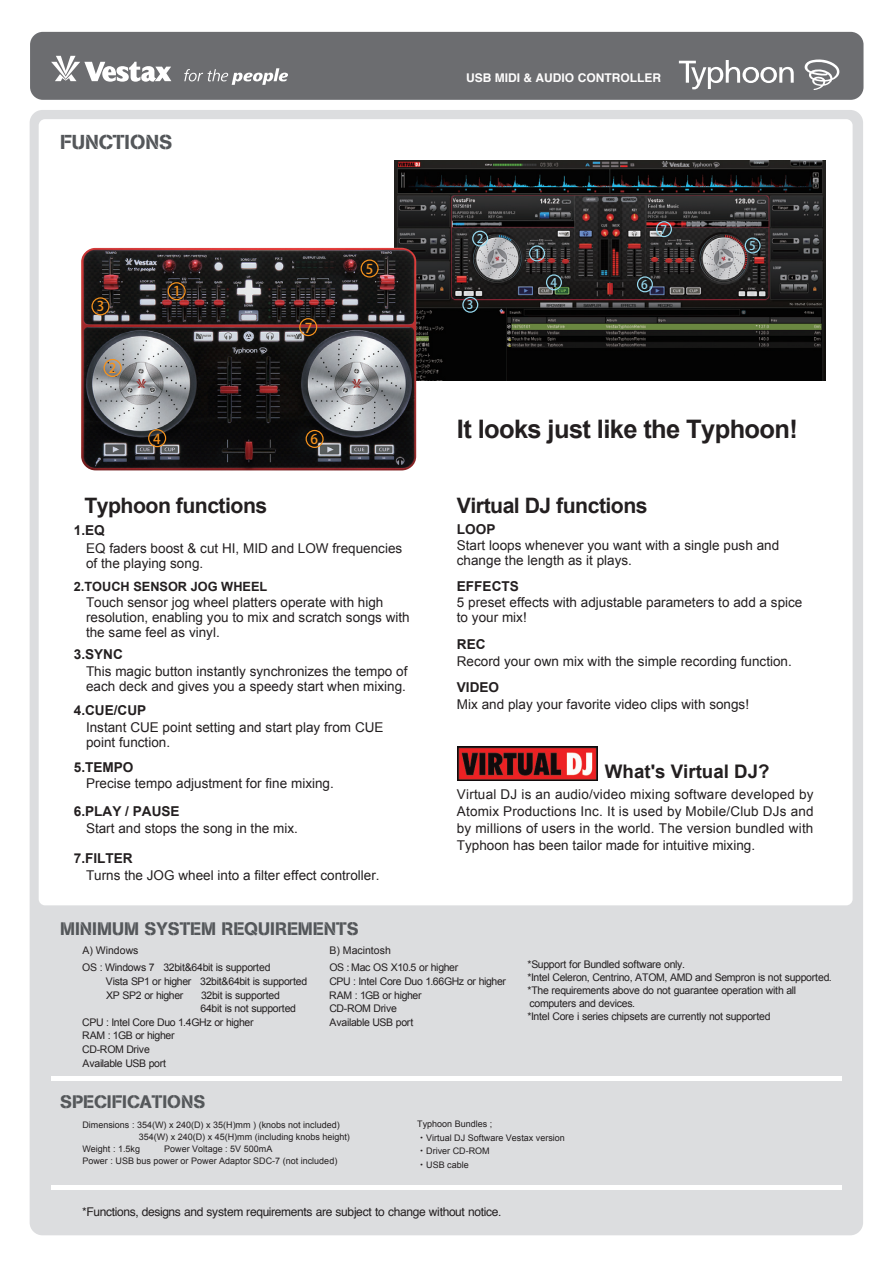
<style>
.page{position:relative;width:893px;height:1263px;background:#fff}
.page>*{position:absolute;margin:0;border:0;box-sizing:border-box;transform-origin:0 0}
.t1{font:700 25.5px "Arial";letter-spacing:-.025em;color:#231f20}
.t2{font:700 21.3px "Arial";letter-spacing:-.025em;color:#231f20}
.t3{font:19.95px "AG Book Stencil";color:#54575a}
.t4{font:700 18.75px "Arial";color:#231f20}
.t5{font:18px "AG Book Stencil";color:#54575a}
.t6{font:700 13.65px "Arial";color:#231f20}
.t7{font:13.5px/14.9px "Arial";color:#231f20}
.t8{font:500 13.5px "Koz Go Pro";color:#f7931d}
.t9{font:700 12.75px "Arial";color:#231f20}
.t10{font:12px "Helvetica";letter-spacing:-.025em;color:#231f20}
.t11{font:700 12px "Helvetica";color:#fefdfd}
.t12{font:500 11.85px "Koz Go Pro";color:#96d9ef}
.t13{font:10.5px/13.6px "Arial";letter-spacing:-.03em;color:#231f20}
.t14{font:9px/13.5px "Arial";color:#231f20}
.s1{font-family:"Koz Go Pro"}
</style>
<div class="page">
<div style="left:30px;top:110px;width:833px;height:1125px;background:#dcdddf;border-radius:13px"></div>
<div style="left:39px;top:119px;width:814px;height:786px;background:#fff;border-radius:6px"></div>
<div style="left:30px;top:32px;width:833px;height:68px;background:#6c6d70;border-radius:13px"></div>
<hr style="left:51px;top:1077px;width:791px;height:4px;background:#fff">
<hr style="left:51px;top:1186px;width:791px;height:4px;background:#fff">
<svg style="left:51px;top:56px;width:120px;height:26px"></svg>
<svg style="left:184px;top:68px;width:104px;height:17px"></svg>
<svg style="left:679px;top:60px;width:115px;height:29px"></svg>
<svg style="left:805px;top:59px;width:35px;height:31px"></svg>
<img style="left:394px;top:161px;width:431px;height:219px">
<img style="left:81px;top:248px;width:335px;height:222px">
<img style="left:458px;top:746px;width:139px;height:34px">
<div style="left:168px;top:282px;width:18px;height:18px;border:1px solid #f7931d;border-radius:50%"></div>
<div style="left:104px;top:359px;width:18px;height:18px;border:1px solid #f7931d;border-radius:50%"></div>
<div style="left:91px;top:297px;width:19px;height:18px;border:1px solid #f7931d;border-radius:50%"></div>
<div style="left:148px;top:429px;width:18px;height:18px;border:1px solid #f7931d;border-radius:50%"></div>
<div style="left:361px;top:259px;width:18px;height:19px;border:1px solid #f7931d;border-radius:50%"></div>
<div style="left:306px;top:430px;width:18px;height:18px;border:1px solid #f7931d;border-radius:50%"></div>
<div style="left:299px;top:318px;width:18px;height:18px;border:1px solid #f7931d;border-radius:50%"></div>
<div style="left:529px;top:245px;width:16px;height:16px;border:1px solid #96d9ef;border-radius:50%"></div>
<div style="left:472px;top:231px;width:16px;height:16px;border:1px solid #96d9ef;border-radius:50%"></div>
<div style="left:462px;top:297px;width:16px;height:16px;border:1px solid #96d9ef;border-radius:50%"></div>
<div style="left:546px;top:274px;width:16px;height:16px;border:1px solid #96d9ef;border-radius:50%"></div>
<div style="left:745px;top:238px;width:16px;height:15px;border:1px solid #96d9ef;border-radius:50%"></div>
<div style="left:637px;top:276px;width:16px;height:16px;border:1px solid #96d9ef;border-radius:50%"></div>
<div style="left:656px;top:221px;width:16px;height:16px;border:1px solid #96d9ef;border-radius:50%"></div>
<h3 class="t3" style="left:60px;top:130px;width:114px">FUNCTIONS</h3>
<p class="t8" style="left:97px;top:298px;width:9px">3</p>
<p class="t8" style="left:109px;top:360px;width:9px">2</p>
<p class="t8" style="left:173px;top:282px;width:9px">1</p>
<p class="t8" style="left:153px;top:430px;width:9px">4</p>
<p class="t8" style="left:305px;top:319px;width:9px">7</p>
<p class="t8" style="left:310px;top:430px;width:9px">6</p>
<p class="t8" style="left:366px;top:260px;width:9px">5</p>
<p class="t11" style="left:466px;top:69px;width:196px">USB MIDI &amp; AUDIO CONTROLLER</p>
<p class="t12" style="left:477px;top:231px;width:8px">2</p>
<p class="t12" style="left:467px;top:297px;width:8px">3</p>
<p class="t12" style="left:534px;top:246px;width:8px">1</p>
<p class="t12" style="left:550px;top:275px;width:8px">4</p>
<p class="t12" style="left:661px;top:222px;width:8px">7</p>
<p class="t12" style="left:641px;top:277px;width:8px">6</p>
<p class="t12" style="left:749px;top:238px;width:8px">5</p>
<h1 class="t1" style="left:457px;top:412px;width:343px">It looks just like the Typhoon!</h1>
<h2 class="t2" style="left:84px;top:491px;width:184px">Typhoon functions</h2>
<h2 class="t2" style="left:457px;top:491px;width:192px">Virtual DJ functions</h2>
<p class="t6" style="left:74px;top:521px;width:33px">1.EQ</p>
<p class="t6" style="left:457px;top:520px;width:40px">LOOP</p>
<p class="t7" style="left:86px;top:541px;width:318px">EQ faders boost &amp; cut HI, MID and LOW frequencies of the playing song.</p>
<p class="t9" style="left:74px;top:578px;width:195px">2.TOUCH SENSOR JOG WHEEL</p>
<p class="t7" style="left:86px;top:595px;width:325px">Touch sensor jog wheel platters operate with high resolution, enabling you to mix and scratch songs with the same feel as vinyl.</p>
<p class="t6" style="left:74px;top:646px;width:51px">3.SYNC</p>
<p class="t7" style="left:86px;top:664px;width:323px">This magic button instantly synchronizes the tempo of each deck and gives you a speedy start when mixing.</p>
<p class="t6" style="left:74px;top:702px;width:74px">4.CUE/CUP</p>
<p class="t7" style="left:86px;top:720px;width:299px">Instant CUE point setting and start play from CUE point function.</p>
<p class="t6" style="left:74px;top:758px;width:61px">5.TEMPO</p>
<p class="t7" style="left:86px;top:776px;width:249px">Precise tempo adjustment for fine mixing.</p>
<p class="t6" style="left:74px;top:802px;width:107px">6.PLAY / PAUSE</p>
<p class="t7" style="left:86px;top:821px;width:213px">Start and stops the song in the mix.</p>
<p class="t6" style="left:74px;top:850px;width:60px">7.FILTER</p>
<p class="t7" style="left:86px;top:868px;width:295px">Turns the JOG wheel into a filter effect controller.</p>
<h3 class="t5" style="left:60px;top:918px;width:300px">MINIMUM SYSTEM REQUIREMENTS</h3>
<p class="t7" style="left:457px;top:538px;width:324px">Start loops whenever you want with a single push and change the length as it plays.</p>
<p class="t6" style="left:457px;top:577px;width:63px">EFFECTS</p>
<p class="t7" style="left:457px;top:595px;width:347px">5 preset effects with adjustable parameters to add a spice to your mix!</p>
<p class="t6" style="left:457px;top:635px;width:30px">REC</p>
<p class="t7" style="left:457px;top:654px;width:336px">Record your own mix with the simple recording function.</p>
<p class="t6" style="left:457px;top:678px;width:44px">VIDEO</p>
<p class="t7" style="left:457px;top:697px;width:294px">Mix and play your favorite video clips with songs!</p>
<h3 class="t4" style="left:605px;top:759px;width:166px">What's Virtual DJ?</h3>
<p class="t7" style="left:457px;top:786px;width:358px;line-height:17px;text-align:justify">Virtual DJ is an audio/video mixing software developed by Atomix Productions Inc. It is used by Mobile/Club DJs and by millions of users in the world. The version bundled with Typhoon has been tailor made for intuitive mixing.</p>
<p class="t13" style="left:82px;top:941px;width:190px;line-height:17.9px">A) Windows<br>OS : Windows 7 32bit&amp;64bit is supported</p>
<p class="t13" style="left:106px;top:975px;width:203px;text-indent:-24px"><span class="s1">　　</span> Vista SP1 or higher 32bit&amp;64bit is supported<br>XP SP2 or higher</p>
<p class="t13" style="left:201px;top:988px;width:80px">32bit is supported</p>
<p class="t13" style="left:200px;top:1002px;width:97px">64bit is not supported</p>
<p class="t13" style="left:82px;top:1015px;width:173px">CPU : Intel Core Duo 1.4GHz or higher</p>
<p class="t13" style="left:82px;top:1029px;width:94px">RAM : 1GB or higher</p>
<p class="t13" style="left:82px;top:1043px;width:69px">CD-ROM Drive</p>
<p class="t13" style="left:82px;top:1056px;width:85px">Available USB port</p>
<h3 class="t5" style="left:60px;top:1090px;width:147px">SPECIFICATIONS</h3>
<p class="t13" style="left:329px;top:941px;width:130px;line-height:17.9px">B) Macintosh<br>OS <span class="s1">:</span> Mac OS X10.5 or higher</p>
<p class="t13" style="left:329px;top:975px;width:178px">CPU : Intel Core Duo 1.66GHz or higher<br>RAM : 1GB or higher<br>CD-ROM Drive<br>Available USB port</p>
<p class="t13" style="left:527px;top:958px;width:306px;line-height:12.8px">*Support for Bundled software only.<br>*Intel Celeron, Centrino, ATOM, AMD and Sempron is not supported. *The requirements above do not guarantee operation with all computers and devices.<br>*Intel Core i series chipsets are currently not supported</p>
<p class="t14" style="left:82px;top:1118px;width:259px">Dimensions : 354(W) x 240(D) x 35(H)mm ) (knobs not included)</p>
<p class="t14" style="left:139px;top:1130px;width:213px">354(W) x 240(D) x 45(H)mm (including knobs height)</p>
<p class="t14" style="left:82px;top:1142px;width:59px">Weight : 1.5kg</p>
<p class="t14" style="left:82px;top:1143px;width:283px;line-height:12px;text-indent:82px">Power Voltage : 5V 500mA<br>Power : USB bus power or Power Adaptor SDC-7 (not included)<span class="s1">　　　</span></p>
<p class="t14" style="left:417px;top:1117px;width:149px">Typhoon Bundles ;<br><span class="s1">・</span>Virtual DJ Software Vestax version<span class="s1">・</span>Driver CD-ROM<br><span class="s1">・</span>USB cable</p>
<p class="t10" style="left:82px;top:1203px;width:421px">*Functions, designs and system requirements are subject to change without notice.</p>
</div>
